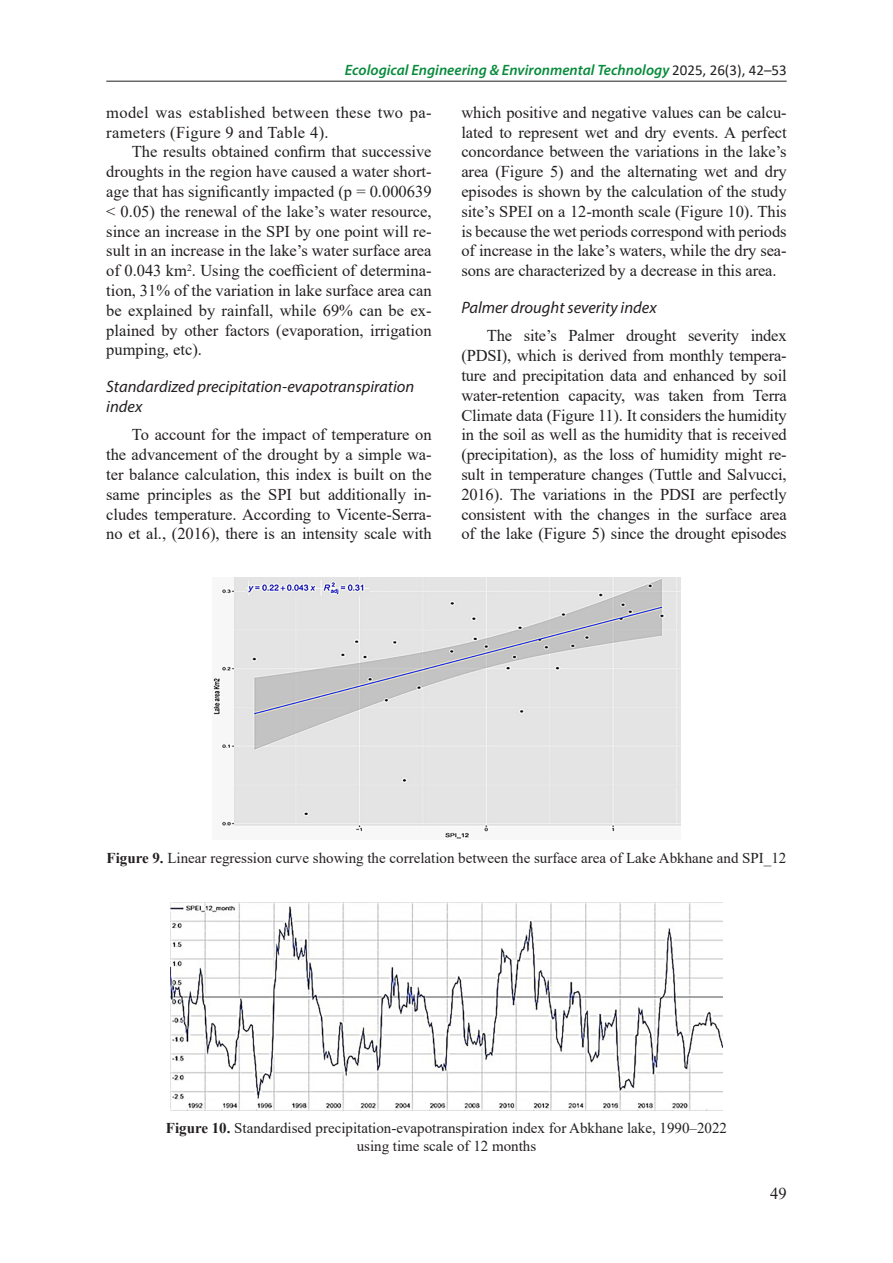
<style>
.page{position:relative;width:893px;height:1263px;background:#fff}
.page>*{position:absolute;margin:0;border:0;box-sizing:border-box;transform-origin:0 0}
.Base_Text{font:16.5px/19.8px "Times New Roman";letter-spacing:-.005em;color:#231f20;text-align:justify}
.Heading_3{font:italic 16.5px/19.8px "Myriad Pro";color:#231f20}
.Base_Text-2{font:16.5px/19.8px "Times New Roman";letter-spacing:.02em;color:#231f20}
.Figure{font:15px "Times New Roman";color:#231f20}
.t1{font:italic 600 15px "Myriad Pro";color:#088b3c}
.s1{font-family:"Calibri";font-weight:400;font-style:normal;color:#231f20}
.s2{font-weight:700}
</style>
<div class="page">
<hr style="left:106px;top:81px;width:681px;height:1px;background:#231f20">
<img style="left:170px;top:902px;width:553px;height:208px">
<img style="left:213px;top:578px;width:467px;height:261px">
<p class="t1" style="left:345px;top:60px;width:443px">Ecological Engineering &amp; Environmental Technology <span class="s1">2025, 26(3), 42–53</span></p>
<p class="Base_Text-2" style="left:106px;top:102px;width:327px">model was established between these two pa&shy;rameters (Figure 9 and Table 4).</p>
<p class="Base_Text" style="left:106px;top:141px;width:327px;text-indent:26px">The results obtained confirm that successive droughts in the region have caused a water short&shy;age that has significantly impacted (p = 0.000639 &lt; 0.05) the renewal of the lake’s water resource, since an increase in the SPI by one point will re&shy;sult in an increase in the lake’s water surface area of 0.043 km<sup>2</sup>. Using the coefficient of determina&shy;tion, 31% of the variation in lake surface area can be explained by rainfall, while 69% can be ex&shy;plained by other factors (evaporation, irrigation pumping, etc).</p>
<p class="Heading_3" style="left:106px;top:376px;width:309px">Standardized precipitation-evapotranspiration index</p>
<p class="Base_Text" style="left:106px;top:424px;width:327px;text-indent:26px">To account for the impact of temperature on the advancement of the drought by a simple wa&shy;ter balance calculation, this index is built on the same principles as the SPI but additionally in&shy;cludes temperature. According to Vicente-Serra&shy;no et al., (2016), there is an intensity scale with</p>
<p class="Base_Text" style="left:461px;top:102px;width:327px">which positive and negative values can be calcu&shy;lated to represent wet and dry events. A perfect concordance between the variations in the lake’s area (Figure 5) and the alternating wet and dry episodes is shown by the calculation of the study site’s SPEI on a 12-month scale (Figure 10). This is because the wet periods correspond with periods of increase in the lake’s waters, while the dry sea&shy;sons are characterized by a decrease in this area.</p>
<p class="Heading_3" style="left:461px;top:297px;width:197px">Palmer drought severity index</p>
<p class="Base_Text" style="left:461px;top:325px;width:327px;text-indent:26px">The site’s Palmer drought severity index (PDSI), which is derived from monthly tempera&shy;ture and precipitation data and enhanced by soil water-retention capacity, was taken from Terra Climate data (Figure 11). It considers the humidity in the soil as well as the humidity that is received (precipitation), as the loss of humidity might re&shy;sult in temperature changes (Tuttle and Salvucci, 2016). The variations in the PDSI are perfectly consistent with the changes in the surface area of the lake (Figure 5) since the drought episodes</p>
<p class="Figure" style="left:107px;top:847px;width:681px"><span class="s2">Figure 9.</span> Linear regression curve showing the correlation between the surface area of Lake Abkhane and SPI_12</p>
<p class="Figure" style="left:166px;top:1118px;width:563px"><span class="s2">Figure 10.</span> Standardised precipitation-evapotranspiration index for Abkhane lake, 1990–2022</p>
<p class="Figure" style="left:357px;top:1136px;width:181px">using time scale of 12 months</p>
<p class="Base_Text" style="left:770px;top:1183px;width:18px">49</p>
</div>
